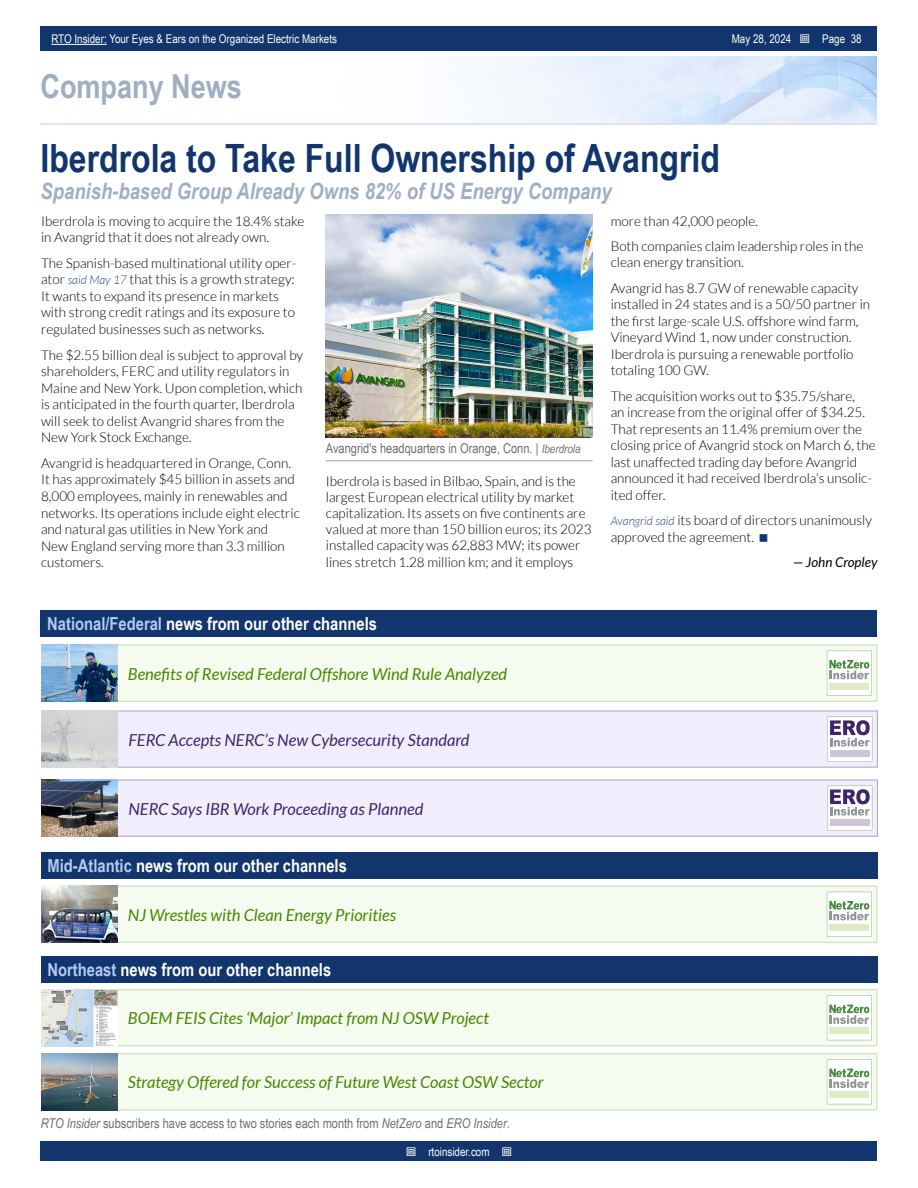
<style>
.page{position:relative;width:918px;height:1188px;background:#fff}
.page>*{position:absolute;margin:0;border:0;box-sizing:border-box;transform-origin:0 0}
.t1{font:700 39px "Arial Narrow";color:#11356c}
.t2{font:700 33px "Arial Narrow";color:#a0aec4}
.t3{font:italic 700 22.5px "Arial Narrow";color:#a0aec4}
.t4{font:700 18px "Arial Narrow";color:#fff}
.t5{font:italic 16.5px "Lato";color:#468800}
.t6{font:italic 16.5px "Lato";color:#40256a}
.t7{font:300 13.5px/16.5px "Lato";color:#000}
.t8{font:13.5px "Arial Narrow";color:#6d6e71}
.t9{font:italic 13.5px "Lato";color:#000}
.t10{font:12px "Arial Narrow";color:#fff}
.s1{font-style:italic;font-size:12px;color:#25408f}
.s2{font-style:italic;font-size:12px}
.s3{color:#b2cbf3}
.s4{font-style:italic}
</style>
<div class="page">
<div style="left:41px;top:1142px;width:836px;height:19px;background:#11356c"></div>
<div style="left:41px;top:27px;width:836px;height:24px;background:#11356c"></div>
<hr style="left:51px;top:44px;width:56px;height:1px;background:#fff">
<img style="left:491px;top:56px;width:386px;height:67px">
<hr style="left:40px;top:123px;width:837px;height:2px;background:#d6deec">
<div style="left:40px;top:610px;width:838px;height:26px;background:#11356c"></div>
<div style="left:41px;top:853px;width:837px;height:26px;background:#11356c"></div>
<div style="left:41px;top:956px;width:837px;height:26px;background:#11356c"></div>
<div style="left:117px;top:645px;width:760px;height:56px;background:#f5fcef"></div>
<div style="left:116px;top:645px;width:761px;height:57px;border:1px solid #c7dbb3"></div>
<img style="left:41px;top:645px;width:76px;height:57px">
<svg style="left:827px;top:651px;width:45px;height:45px"></svg>
<div style="left:117px;top:886px;width:760px;height:56px;background:#f5fcef"></div>
<div style="left:116px;top:886px;width:761px;height:57px;border:1px solid #c7dbb3"></div>
<img style="left:41px;top:886px;width:76px;height:57px">
<svg style="left:827px;top:892px;width:45px;height:45px"></svg>
<div style="left:117px;top:990px;width:760px;height:56px;background:#f5fcef"></div>
<div style="left:116px;top:989px;width:761px;height:57px;border:1px solid #c7dbb3"></div>
<img style="left:41px;top:989px;width:76px;height:57px">
<svg style="left:827px;top:995px;width:45px;height:45px"></svg>
<div style="left:117px;top:1054px;width:760px;height:56px;background:#f5fcef"></div>
<div style="left:116px;top:1053px;width:761px;height:57px;border:1px solid #c7dbb3"></div>
<img style="left:41px;top:1053px;width:76px;height:57px">
<svg style="left:827px;top:1059px;width:45px;height:45px"></svg>
<div style="left:117px;top:711px;width:760px;height:56px;background:#f0eefd"></div>
<div style="left:117px;top:711px;width:761px;height:57px;border:1px solid #b0a4bf"></div>
<img style="left:42px;top:711px;width:76px;height:57px">
<svg style="left:827px;top:717px;width:45px;height:45px;background:#c7c1d1"></svg>
<div style="left:830px;top:750px;width:40px;height:6px;background:#cfc3da"></div>
<div style="left:117px;top:780px;width:760px;height:56px;background:#f0eefd"></div>
<div style="left:117px;top:780px;width:761px;height:57px;border:1px solid #b0a4bf"></div>
<img style="left:42px;top:780px;width:76px;height:57px">
<svg style="left:827px;top:786px;width:45px;height:45px;background:#c7c1d0"></svg>
<div style="left:830px;top:819px;width:40px;height:6px;background:#cfc3da"></div>
<hr style="left:326px;top:460px;width:267px;height:1px;background:#bfbfbf">
<img style="left:326px;top:215px;width:267px;height:222px">
<p class="t10" style="left:51px;top:30px;width:287px">RTO Insider: Your Eyes &amp; Ears on the Organized Electric Markets</p>
<p class="t10" style="left:732px;top:30px;width:61px">May 28, 2024</p>
<p class="t10" style="left:822px;top:30px;width:41px">Page 38</p>
<h2 class="t2" style="left:40px;top:61px;width:203px">Company News</h2>
<h1 class="t1" style="left:40px;top:129px;width:681px">Iberdrola to Take Full Ownership of Avangrid</h1>
<h3 class="t3" style="left:40px;top:174px;width:573px">Spanish-based Group Already Owns 82% of US Energy Company</h3>
<p class="t7" style="left:41px;top:213px;width:265px">Iberdrola is moving to acquire the 18.4% stake in Avangrid that it does not already own.</p>
<p class="t7" style="left:41px;top:255px;width:257px">The Spanish-based multinational utility oper&shy;ator <span class="s1">said May 17</span> that this is a growth strategy:<br>It wants to expand its presence in markets with strong credit ratings and its exposure to regulated businesses such as networks.</p>
<p class="t7" style="left:41px;top:346px;width:264px">The $2.55 billion deal is subject to approval by shareholders, FERC and utility regulators in Maine and New York. Upon completion, which is anticipated in the fourth quarter, Iberdrola will seek to delist Avangrid shares from the New York Stock Exchange.</p>
<p class="t7" style="left:41px;top:455px;width:260px">Avangrid is headquartered in Orange, Conn.<br>It has approximately $45 billion in assets and 8,000 employees, mainly in renewables and networks. Its operations include eight electric and natural gas utilities in New York and<br>New England serving more than 3.3 million customers.</p>
<p class="t7" style="left:611px;top:208px;width:254px;line-height:25.5px">more than 42,000 people.<br>Both companies claim leadership roles in the</p>
<p class="t7" style="left:611px;top:250px;width:249px;line-height:25.5px">clean energy transition.<br>Avangrid has 8.7 GW of renewable capacity</p>
<p class="t7" style="left:611px;top:296px;width:261px">installed in 24 states and is a 50/50 partner in the first large-scale U.S. offshore wind farm, Vineyard Wind 1, now under construction.<br>Iberdrola is pursuing a renewable portfolio totaling 100 GW.</p>
<p class="t7" style="left:611px;top:388px;width:266px">The acquisition works out to $35.75/share,<br>an increase from the original offer of $34.25.<br>That represents an 11.4% premium over the closing price of Avangrid stock on March 6, the last unaffected trading day before Avangrid announced it had received Iberdrola’s unsolic&shy;ited offer.</p>
<p class="t7" style="left:611px;top:512px;width:263px"><span class="s1">Avangrid said</span> its board of directors unanimously approved the agreement.</p>
<p class="t9" style="left:793px;top:555px;width:86px">— John Cropley</p>
<p class="t8" style="left:326px;top:439px;width:256px">Avangrid's headquarters in Orange, Conn. | <span class="s2">Iberdrola</span></p>
<p class="t7" style="left:326px;top:473px;width:267px">Iberdrola is based in Bilbao, Spain, and is the largest European electrical utility by market capitalization. Its assets on five continents are valued at more than 150 billion euros; its 2023 installed capacity was 62,883 MW; its power lines stretch 1.28 million km; and it employs</p>
<h3 class="t4" style="left:47px;top:610px;width:331px"><span class="s3">National/Federal</span> news from our other channels</h3>
<p class="t5" style="left:128px;top:665px;width:381px">Benefits of Revised Federal Offshore Wind Rule Analyzed</p>
<p class="t6" style="left:128px;top:731px;width:343px">FERC Accepts NERC’s New Cybersecurity Standard</p>
<p class="t6" style="left:128px;top:800px;width:297px">NERC Says IBR Work Proceeding as Planned</p>
<h3 class="t4" style="left:48px;top:852px;width:301px"><span class="s3">Mid-Atlantic</span> news from our other channels</h3>
<p class="t5" style="left:128px;top:906px;width:270px">NJ Wrestles with Clean Energy Priorities</p>
<h3 class="t4" style="left:48px;top:956px;width:285px"><span class="s3">Northeast</span> news from our other channels</h3>
<p class="t5" style="left:128px;top:1009px;width:363px">BOEM FEIS Cites ‘Major’ Impact from NJ OSW Project</p>
<p class="t5" style="left:128px;top:1073px;width:417px">Strategy Offered for Success of Future West Coast OSW Sector</p>
<p class="t8" style="left:41px;top:1113px;width:471px"><span class="s4">RTO Insider</span> subscribers have access to two stories each month from <span class="s4">NetZero</span> and <span class="s4">ERO Insider</span>.</p>
<p class="t10" style="left:428px;top:1143px;width:63px">rtoinsider.com</p>
</div>
